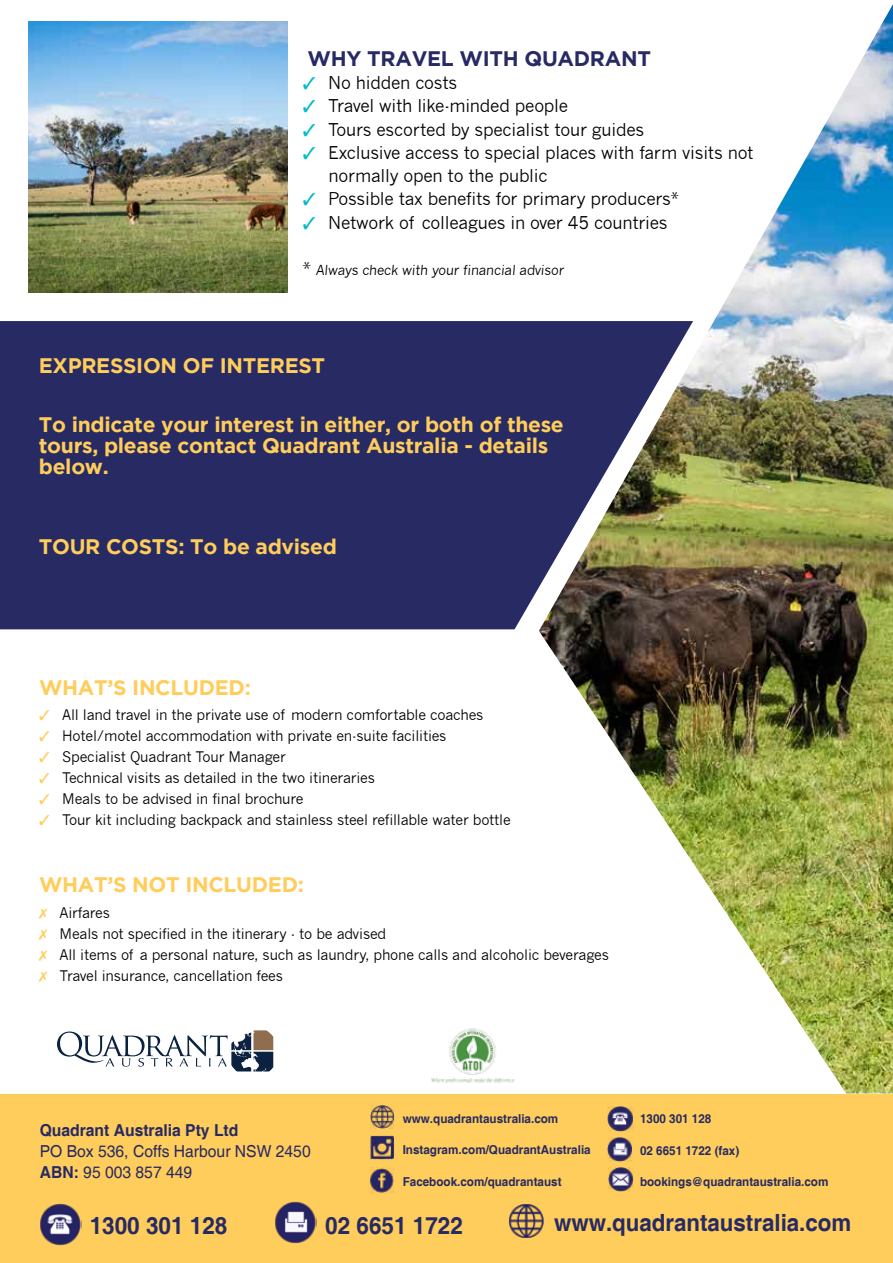
<style>
.page{position:relative;width:893px;height:1263px;background:#fff}
.page>*{position:absolute;margin:0;border:0;box-sizing:border-box;transform-origin:0 0}
.t1{font:700 23.7px "Helvetica";color:#272a63;scale:.94 1}
.t2{font:700 23.7px "Helvetica";color:#272a63;scale:.95 1}
.t3{font:700 21px/21px "Gotham";letter-spacing:-.015em;color:#ffcd5b}
.t4{font:700 21px "Gotham";letter-spacing:-.015em;color:#272a63}
.t5{font:17.25px/23.2px "News Gothic";letter-spacing:-.015em;color:#000}
.t6{font:16.5px/21px "Helvetica";color:#272a63;scale:.95 1}
.t7{font:700 16.5px "Helvetica";color:#272a63;scale:.95 1}
.t8{font:14.25px/21px "News Gothic";letter-spacing:-.015em;color:#000}
.t9{font:13.5px "News Gothic";color:#000}
.t10{font:700 12.3px "Helvetica";color:#272a63;scale:.95 1}
.s1{color:#00bacb}
.s2{font-size:17.25px}
.s3{color:#ffcd5b}
.s4{font-weight:700}
</style>
<div class="page">
<div style="left:0;top:321px;width:539px;height:308px;background:#272a63"></div>
<svg style="left:57px;top:1030px;width:216px;height:41px"></svg>
<img style="left:431px;top:1028px;width:84px;height:56px">
<div style="left:0;top:1094px;width:893px;height:169px;background:#ffcd5b"></div>
<img style="left:370px;top:1167px;width:25px;height:26px">
<img style="left:369px;top:1136px;width:25px;height:24px">
<img style="left:371px;top:1106px;width:23px;height:22px">
<img style="left:509px;top:1205px;width:34px;height:33px">
<img style="left:40px;top:1203px;width:42px;height:42px">
<img style="left:275px;top:1202px;width:42px;height:41px">
<img style="left:608px;top:1106px;width:25px;height:25px">
<img style="left:608px;top:1137px;width:25px;height:24px">
<img style="left:609px;top:1167px;width:24px;height:25px">
<img style="left:28px;top:22px;width:260px;height:270px">
<img style="left:539px;top:4px;width:354px;height:1089px">
<h2 class="t4" style="left:308px;top:46px;width:345px">WHY TRAVEL WITH QUADRANT</h2>
<p class="t5" style="left:303px;top:71px;width:156px"><span class="s1">✓</span> No hidden costs</p>
<p class="t5" style="left:303px;top:95px;width:267px"><span class="s1">✓</span> Travel with like-minded people</p>
<p class="t5" style="left:303px;top:118px;width:343px"><span class="s1">✓</span> Tours escorted by specialist tour guides</p>
<p class="t5" style="left:328px;top:141px;width:427px;text-indent:-26px"><span class="s1">✓</span> Exclusive access to special places with farm visits not normally open to the public</p>
<p class="t5" style="left:303px;top:188px;width:378px"><span class="s1">✓</span> Possible tax benefits for primary producers*</p>
<p class="t5" style="left:303px;top:211px;width:366px"><span class="s1">✓</span> Network of colleagues in over 45 countries</p>
<p class="t9" style="left:303px;top:262px;width:264px"><span class="s2">*</span> Always check with your financial advisor</p>
<h2 class="t3" style="left:39px;top:355px;width:288px">EXPRESSION OF INTEREST</h2>
<h2 class="t3" style="left:39px;top:414px;width:526px">To indicate your interest in either, or both of these tours, please contact Quadrant Australia - details below.</h2>
<h2 class="t3" style="left:39px;top:536px;width:299px">TOUR COSTS: To be advised</h2>
<h2 class="t3" style="left:39px;top:676px;width:213px">WHAT’S INCLUDED:</h2>
<p class="t8" style="left:39px;top:704px;width:446px"><span class="s3">✓</span> All land travel in the private use of modern comfortable coaches</p>
<p class="t8" style="left:39px;top:725px;width:409px"><span class="s3">✓</span> Hotel/motel accommodation with private en-suite facilities</p>
<p class="t8" style="left:39px;top:746px;width:248px"><span class="s3">✓</span> Specialist Quadrant Tour Manager</p>
<p class="t8" style="left:39px;top:767px;width:338px"><span class="s3">✓</span> Technical visits as detailed in the two itineraries</p>
<p class="t8" style="left:39px;top:788px;width:266px"><span class="s3">✓</span> Meals to be advised in final brochure</p>
<p class="t8" style="left:39px;top:809px;width:473px"><span class="s3">✓</span> Tour kit including backpack and stainless steel refillable water bottle</p>
<h2 class="t3" style="left:39px;top:874px;width:266px">WHAT’S NOT INCLUDED:</h2>
<p class="t8" style="left:60px;top:902px;width:551px">Airfares<br>Meals not specified in the itinerary - to be advised<br>All items of a personal nature, such as laundry, phone calls and alcoholic beverages Travel insurance, cancellation fees</p>
<p class="t10" style="left:403px;top:1111px;width:165px">www.quadrantaustralia.com</p>
<p class="t10" style="left:403px;top:1142px;width:199px">Instagram.com/QuadrantAustralia</p>
<p class="t10" style="left:403px;top:1174px;width:169px">Facebook.com/quadrantaust</p>
<p class="t10" style="left:640px;top:1111px;width:77px">1300 301 128</p>
<p class="t10" style="left:640px;top:1143px;width:106px">02 6651 1722 (fax)</p>
<p class="t10" style="left:640px;top:1174px;width:200px">bookings@quadrantaustralia.com</p>
<p class="t7" style="left:40px;top:1120px;width:211px">Quadrant Australia Pty Ltd</p>
<p class="t6" style="left:40px;top:1141px;width:287px">PO Box 536, Coffs Harbour NSW 2450<br><span class="s4">ABN:</span> 95 003 857 449</p>
<h1 class="t2" style="left:90px;top:1211px;width:146px">1300 301 128</h1>
<h1 class="t2" style="left:325px;top:1211px;width:146px">02 6651 1722</h1>
<h1 class="t1" style="left:554px;top:1208px;width:318px">www.quadrantaustralia.com</h1>
</div>
